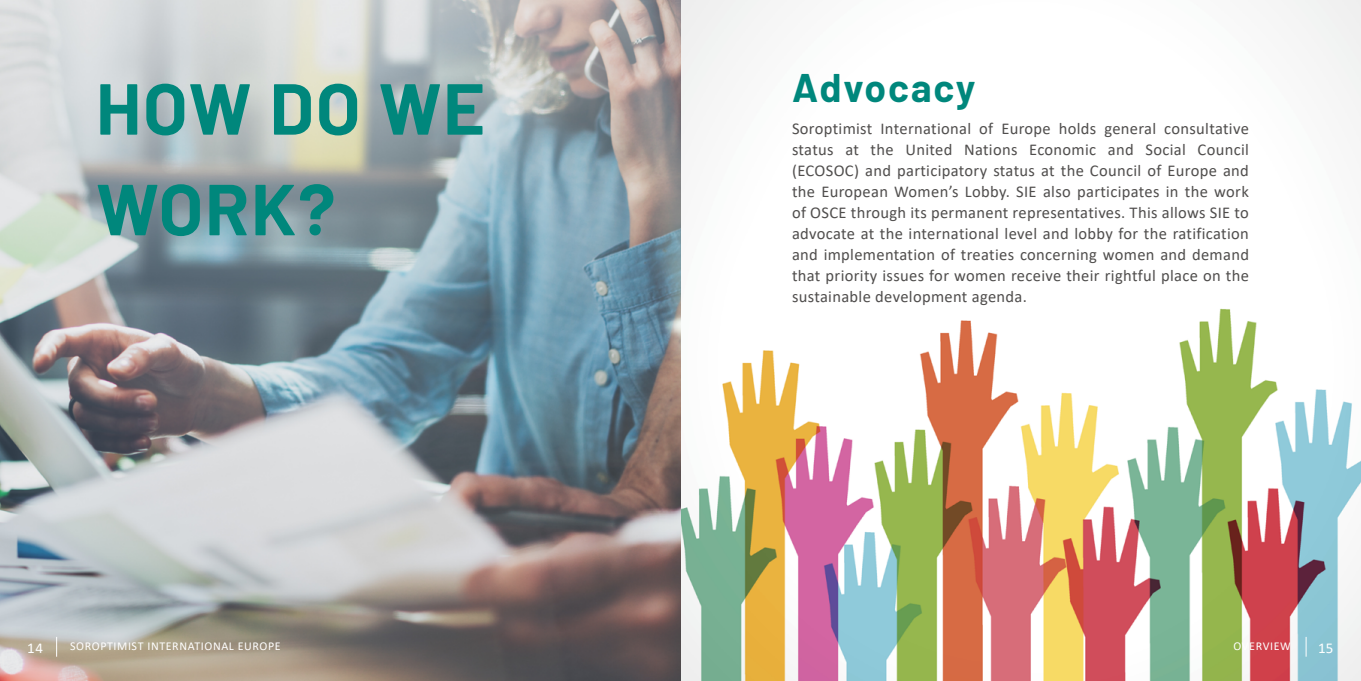
<style>
.page{position:relative;width:1361px;height:681px;background:#fff}
.page>*{position:absolute;margin:0;border:0;box-sizing:border-box;transform-origin:0 0}
.t1{font:700 72px/100.5px "Barlow";letter-spacing:.025em;color:#00877c}
.t2{font:700 39px "Barlow";letter-spacing:.05em;color:#00877c}
.t3{font:16.5px/21px "Calibri";letter-spacing:.02em;color:#504e4d;text-align:justify}
.t4{font:15px "Calibri";color:#fff}
.t5{font:12px "Calibri";letter-spacing:.05em;color:#fff}
</style>
<div class="page">
<img style="left:680px;top:0;width:681px;height:680px">
<img style="left:0;top:0;width:680px;height:680px">
<svg style="left:56px;top:636px;width:1px;height:20px"></svg>
<svg style="left:1305px;top:636px;width:1px;height:20px"></svg>
<h1 class="t1" style="left:96px;top:53px;width:391px">HOW DO WE<br>WORK?</h1>
<h2 class="t2" style="left:792px;top:59px;width:185px">Advocacy</h2>
<p class="t3" style="left:792px;top:117px;width:458px">Soroptimist International of Europe holds general consultative status at the United Nations Economic and Social Council (ECOSOC) and participatory status at the Council of Europe and the European Women’s Lobby. SIE also participates in the work of OSCE through its permanent representatives. This allows SIE to advocate at the international level and lobby for the ratification and implementation of treaties concerning women and demand that priority issues for women receive their rightful place on the sustainable development agenda.</p>
<p class="t4" style="left:27px;top:637px;width:17px">14</p>
<p class="t5" style="left:70px;top:637px;width:212px">SOROPTIMIST INTERNATIONAL EUROPE</p>
<p class="t5" style="left:1233px;top:637px;width:59px">OVERVIEW</p>
<p class="t4" style="left:1318px;top:637px;width:17px">15</p>
</div>
